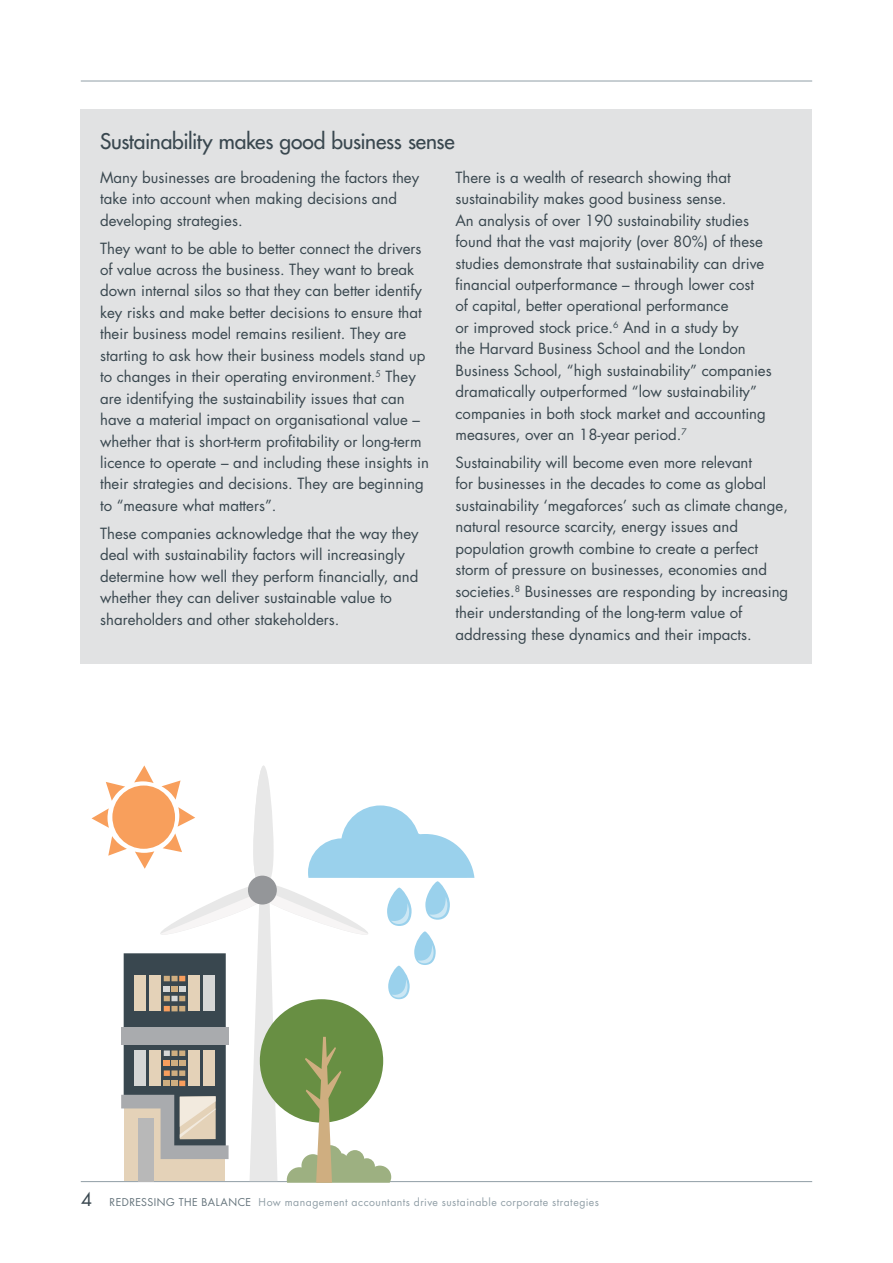
<style>
.page{position:relative;width:893px;height:1263px;background:#fff}
.page>*{position:absolute;margin:0;border:0;box-sizing:border-box;transform-origin:0 0}
.t1{font:21px "Futura";color:#39474f}
.t2{font:15px/21.5px "Futura";color:#39474f}
.t3{font:10.5px "Futura";letter-spacing:.045em;color:#909ea6}
.s1{font-size:18px;color:#39474f}
.s2{color:#65747c}
</style>
<div class="page">
<hr style="left:81px;top:81px;width:731px;height:1px;background:#909ea6">
<hr style="left:81px;top:1181px;width:731px;height:1px;background:#909ea6">
<div style="left:81px;top:109px;width:731px;height:554px;background:#e1e2e3"></div>
<svg style="left:92px;top:765px;width:382px;height:418px"></svg>
<h1 class="t1" style="left:100px;top:128px;width:356px">Sustainability makes good business sense</h1>
<p class="t2" style="left:100px;top:167px;width:321px">Many businesses are broadening the factors they take into account when making decisions and developing strategies.</p>
<p class="t2" style="left:100px;top:237px;width:330px">They want to be able to better connect the drivers of value across the business. They want to break down internal silos so that they can better identify key risks and make better decisions to ensure that their business model remains resilient. They are starting to ask how their business models stand up to changes in their operating environment.<sup>5</sup> They are identifying the sustainability issues that can have a material impact on organisational value – whether that is short-term profitability or long-term licence to operate – and including these insights in their strategies and decisions. They are beginning to “measure what matters”.</p>
<p class="t2" style="left:100px;top:523px;width:320px">These companies acknowledge that the way they deal with sustainability factors will increasingly determine how well they perform financially, and whether they can deliver sustainable value to shareholders and other stakeholders.</p>
<p class="t2" style="left:455px;top:167px;width:318px">There is a wealth of research showing that sustainability makes good business sense.<br>An analysis of over 190 sustainability studies found that the vast majority (over 80%) of these studies demonstrate that sustainability can drive financial outperformance – through lower cost<br>of capital, better operational performance<br>or improved stock price.<sup>6</sup> And in a study by<br>the Harvard Business School and the London Business School, “high sustainability” companies dramatically outperformed “low sustainability” companies in both stock market and accounting measures, over an 18-year period.<sup>7</sup></p>
<p class="t2" style="left:455px;top:452px;width:334px">Sustainability will become even more relevant<br>for businesses in the decades to come as global sustainability ‘megaforces’ such as climate change, natural resource scarcity, energy issues and population growth combine to create a perfect storm of pressure on businesses, economies and societies.<sup>8</sup> Businesses are responding by increasing their understanding of the long-term value of addressing these dynamics and their impacts.</p>
<p class="t3" style="left:81px;top:1196px;width:520px"><span class="s1">4</span> <span class="s2">Redressing the balance</span> How management accountants drive sustainable corporate strategies</p>
</div>
